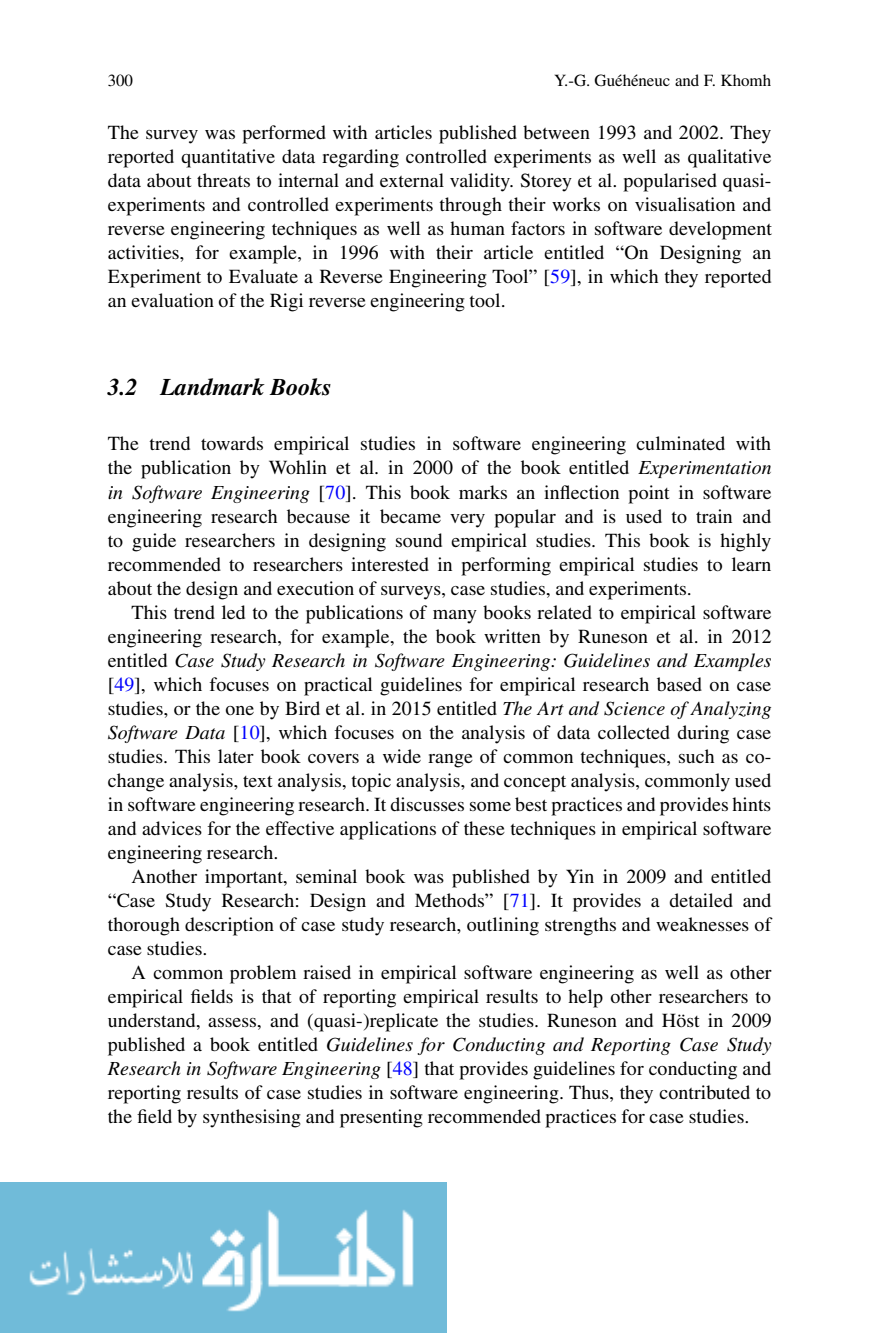
<style>
.page{position:relative;width:879px;height:1333px;background:#fff}
.page>*{position:absolute;margin:0;border:0;box-sizing:border-box;transform-origin:0 0}
.t1{font:italic 700 24px "Rymqhk Fqchgs Times";color:#000}
.t2{font:20px/24px "Pjcdjm Sbqphw Times";letter-spacing:.005em;color:#000;text-align:justify}
.t3{font:italic 20px "Cvxnwv Nnqrtg Times";letter-spacing:.005em;color:#000}
.t4{font:17px "Pjcdjm Sbqphw Times";letter-spacing:-.005em;color:#000}
.s1{color:#00f}
.s2{font-family:"Cvxnwv Nnqrtg Times";font-style:italic}
.s3{font-family:"Pjcdjm Sbqphw Times";font-style:normal}
</style>
<div class="page">
<img style="left:0;top:1182px;width:446px;height:150px">
<p class="t4" style="left:108px;top:74px;width:27px">300</p>
<p class="t4" style="left:554px;top:74px;width:219px">Y.-G. Guéhéneuc and F. Khomh</p>
<p class="t2" style="left:108px;top:122px;width:665px">The survey was performed with articles published between 1993 and 2002. They reported quantitative data regarding controlled experiments as well as qualitative data about threats to internal and external validity. Storey et al. popularised quasi&shy;experiments and controlled experiments through their works on visualisation and reverse engineering techniques as well as human factors in software development activities, for example, in 1996 with their article entitled “On Designing an Experiment to Evaluate a Reverse Engineering Tool” [<span class="s1">59</span>], in which they reported an evaluation of the Rigi reverse engineering tool.</p>
<p class="t1" style="left:108px;top:378px;width:226px">3.2 Landmark Books</p>
<p class="t2" style="left:108px;top:433px;width:665px">The trend towards empirical studies in software engineering culminated with the publication by Wohlin et al. in 2000 of the book entitled <span class="s2">Experimentation in Software Engineering</span> [<span class="s1">70</span>]. This book marks an inflection point in software engineering research because it became very popular and is used to train and to guide researchers in designing sound empirical studies. This book is highly recommended to researchers interested in performing empirical studies to learn about the design and execution of surveys, case studies, and experiments.</p>
<p class="t2" style="left:108px;top:601px;width:665px;text-align:right">This trend led to the publications of many books related to empirical software engineering research, for example, the book written by Runeson et al. in 2012</p>
<p class="t3" style="left:108px;top:652px;width:665px"><span class="s3">entitled</span> Case Study Research in Software Engineering: Guidelines and Examples</p>
<p class="t2" style="left:108px;top:673px;width:665px">[<span class="s1">49</span>], which focuses on practical guidelines for empirical research based on case studies, or the one by Bird et al. in 2015 entitled <span class="s2">The Art and Science of Analyzing Software Data</span> [<span class="s1">10</span>], which focuses on the analysis of data collected during case studies. This later book covers a wide range of common techniques, such as co&shy;change analysis, text analysis, topic analysis, and concept analysis, commonly used in software engineering research. It discusses some best practices and provides hints and advices for the effective applications of these techniques in empirical software engineering research.</p>
<p class="t2" style="left:108px;top:865px;width:665px;text-indent:24px">Another important, seminal book was published by Yin in 2009 and entitled “Case Study Research: Design and Methods” [<span class="s1">71</span>]. It provides a detailed and thorough description of case study research, outlining strengths and weaknesses of case studies.</p>
<p class="t2" style="left:108px;top:961px;width:665px;text-indent:24px">A common problem raised in empirical software engineering as well as other empirical fields is that of reporting empirical results to help other researchers to understand, assess, and (quasi-)replicate the studies. Runeson and Höst in 2009</p>
<p class="t3" style="left:108px;top:1036px;width:665px"><span class="s3">published a book entitled</span> Guidelines for Conducting and Reporting Case Study</p>
<p class="t2" style="left:108px;top:1057px;width:665px"><span class="s2">Research in Software Engineering</span> [<span class="s1">48</span>] that provides guidelines for conducting and reporting results of case studies in software engineering. Thus, they contributed to the field by synthesising and presenting recommended practices for case studies.</p>
</div>
